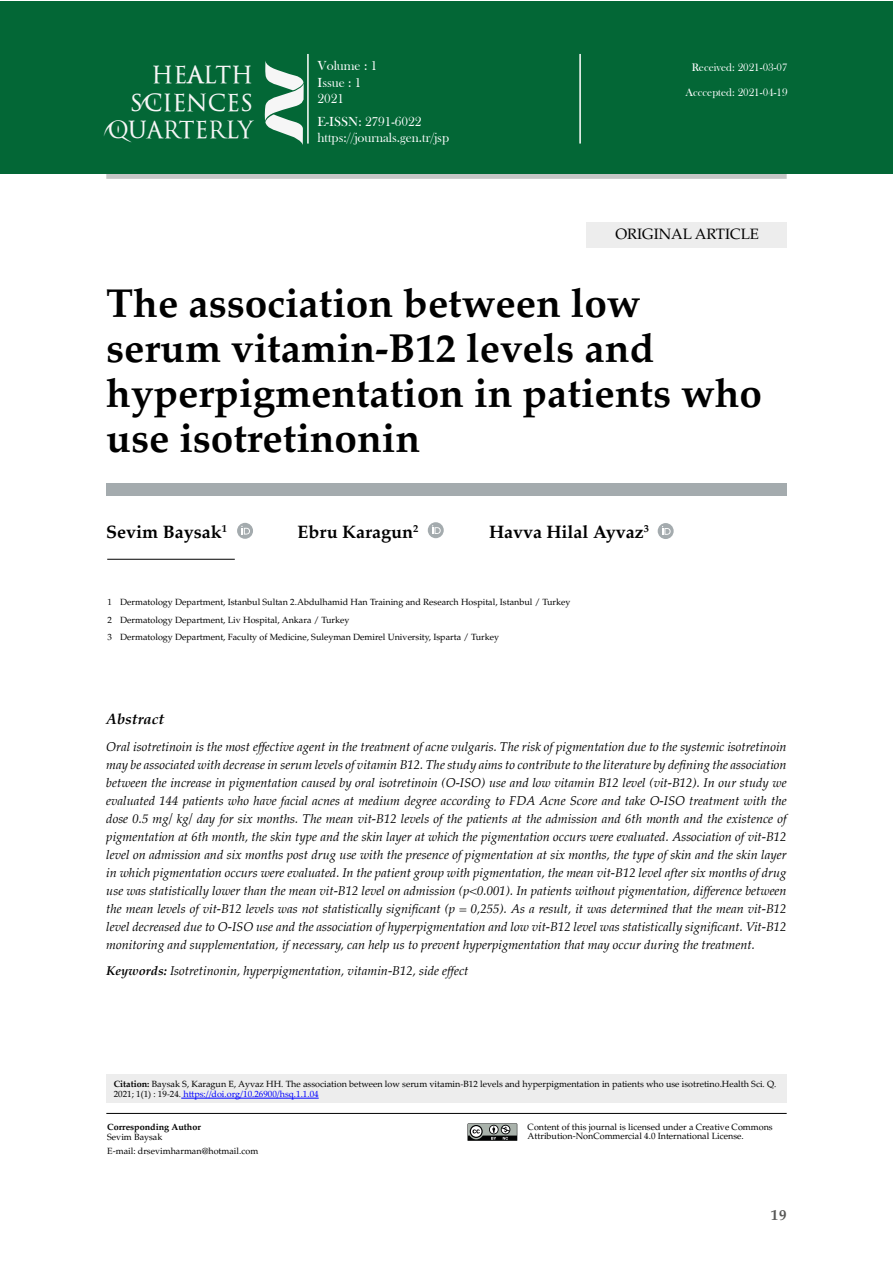
<style>
.page{position:relative;width:893px;height:1263px;background:#fff}
.page>*{position:absolute;margin:0;border:0;box-sizing:border-box;transform-origin:0 0}
.t1{font:700 40.5px/45px "Palatino";color:#000}
.t2{font:22.8px/27.3px "Catwoman";color:#f6f6f6;text-align:right}
.t3{font:700 18px "Palatino";color:#000}
.t4{font:15px "Palatino";color:#000}
.t5{font:italic 700 15px "Palatino";color:#000}
.t6{font:700 15px "Palatino";color:#575756}
.t7{font:13.5px/16.5px "Bask Old Face";color:#fff}
.t8{font:italic 12.75px/18px "Palatino";color:#000;text-align:justify}
.t9{font:11.25px "Bask Old Face";color:#fff}
.t10{font:9px/17.7px "Palatino";color:#000}
.t11{font:9px/10.5px "Palatino Linotype";color:#000}
.t12{font:700 9px "Palatino";color:#000}
.s1{font-weight:700}
.s2{color:#00f}
</style>
<div class="page">
<div style="left:106px;top:168px;width:681px;height:11px;background:#c6c6c6"></div>
<hr style="left:106px;top:1113px;width:681px;height:1px;background:#000">
<svg style="left:467px;top:1123px;width:50px;height:18px"></svg>
<div style="left:106px;top:1075px;width:681px;height:28px;background:#ededed"></div>
<hr style="left:181px;top:1098px;width:138px;height:1px;background:#00f">
<div style="left:106px;top:483px;width:681px;height:13px;background:#a4abae"></div>
<hr style="left:107px;top:559px;width:128px;height:1px;background:#000">
<svg style="left:237px;top:523px;width:16px;height:16px"></svg>
<svg style="left:241px;top:526px;width:9px;height:8px"></svg>
<div style="left:428px;top:522px;width:16px;height:16px;background:#a4abae;border-radius:50%"></div>
<svg style="left:432px;top:525px;width:9px;height:9px"></svg>
<div style="left:658px;top:523px;width:16px;height:16px;background:#a4abae;border-radius:50%"></div>
<svg style="left:662px;top:526px;width:9px;height:9px"></svg>
<div style="left:586px;top:222px;width:200px;height:25px;background:#ededed"></div>
<div style="left:1px;top:1px;width:892px;height:173px;background:#036736"></div>
<hr style="left:307px;top:54px;width:2px;height:90px;background:#fff">
<hr style="left:579px;top:54px;width:2px;height:90px;background:#fff">
<svg style="left:264px;top:61px;width:40px;height:84px"></svg>
<h2 class="t2" style="left:106px;top:62px;width:148px">HEALTH<br>SCIENCES<br>QUARTERLY</h2>
<p class="t7" style="left:317px;top:58px;width:61px">Volume : 1<br>Issue : 1<br>2021</p>
<p class="t7" style="left:317px;top:113px;width:133px">E-ISSN: 2791-6022 https://journals.gen.tr/jsp</p>
<p class="t9" style="left:692px;top:61px;width:97px">Received: 2021-03-07</p>
<p class="t9" style="left:685px;top:86px;width:104px">Acccepted: 2021-04-19</p>
<p class="t4" style="left:615px;top:226px;width:145px">ORIGINAL ARTICLE</p>
<h1 class="t1" style="left:106px;top:279px;width:657px">The association between low serum vitamin-B12 levels and hyperpigmentation in patients who use isotretinonin</h1>
<h3 class="t3" style="left:106px;top:516px;width:122px">Sevim Baysak<sup>1</sup></h3>
<h3 class="t3" style="left:298px;top:516px;width:122px">Ebru Karagun<sup>2</sup></h3>
<h3 class="t3" style="left:489px;top:516px;width:162px">Havva Hilal Ayvaz<sup>3</sup></h3>
<p class="t10" style="left:107px;top:593px;width:464px">1 Dermatology Department, Istanbul Sultan 2.Abdulhamid Han Training and Research Hospital, Istanbul / Turkey<br>2 Dermatology Department, Liv Hospital, Ankara / Turkey<br>3 Dermatology Department, Faculty of Medicine, Suleyman Demirel University, Isparta / Turkey</p>
<p class="t5" style="left:106px;top:707px;width:60px">Abstract</p>
<p class="t8" style="left:106px;top:737px;width:682px">Oral isotretinoin is the most effective agent in the treatment of acne vulgaris. The risk of pigmentation due to the systemic isotretinoin may be associated with decrease in serum levels of vitamin B12. The study aims to contribute to the literature by defining the association between the increase in pigmentation caused by oral isotretinoin (O-ISO) use and low vitamin B12 level (vit-B12). In our study we evaluated 144 patients who have facial acnes at medium degree according to FDA Acne Score and take O-ISO treatment with the dose 0.5 mg/ kg/ day for six months. The mean vit-B12 levels of the patients at the admission and 6th month and the existence of pigmentation at 6th month, the skin type and the skin layer at which the pigmentation occurs were evaluated. Association of vit-B12 level on admission and six months post drug use with the presence of pigmentation at six months, the type of skin and the skin layer in which pigmentation occurs were evaluated. In the patient group with pigmentation, the mean vit-B12 level after six months of drug use was statistically lower than the mean vit-B12 level on admission (p&lt;0.001). In patients without pigmentation, difference between the mean levels of vit-B12 levels was not statistically significant (p = 0,255). As a result, it was determined that the mean vit-B12 level decreased due to O-ISO use and the association of hyperpigmentation and low vit-B12 level was statistically significant. Vit-B12 monitoring and supplementation, if necessary, can help us to prevent hyperpigmentation that may occur during the treatment.</p>
<p class="t8" style="left:106px;top:962px;width:364px"><span class="s1">Keywords:</span> Isotretinonin, hyperpigmentation, vitamin-B12, side effect</p>
<p class="t11" style="left:114px;top:1078px;width:664px"><span class="s1">Citation:</span> Baysak S, Karagun E, Ayvaz HH. The association between low serum vitamin-B12 levels and hyperpigmentation in patients who use isotretino.Health Sci. Q.<br>2021; 1(1) : 19-24. <span class="s2">https://doi.org/10.26900/hsq.1.1.04</span></p>
<p class="t12" style="left:107px;top:1119px;width:95px">Corresponding Author</p>
<p class="t10" style="left:107px;top:1130px;width:153px;line-height:13.5px">Sevim Baysak<br>E-mail: drsevimharman@hotmail.com</p>
<p class="t10" style="left:528px;top:1123px;width:247px;line-height:9px">Content of this journal is licensed under a Creative Commons<br>Attribution-NonCommercial 4.0 International License.</p>
<p class="t6" style="left:771px;top:1202px;width:17px">19</p>
</div>
